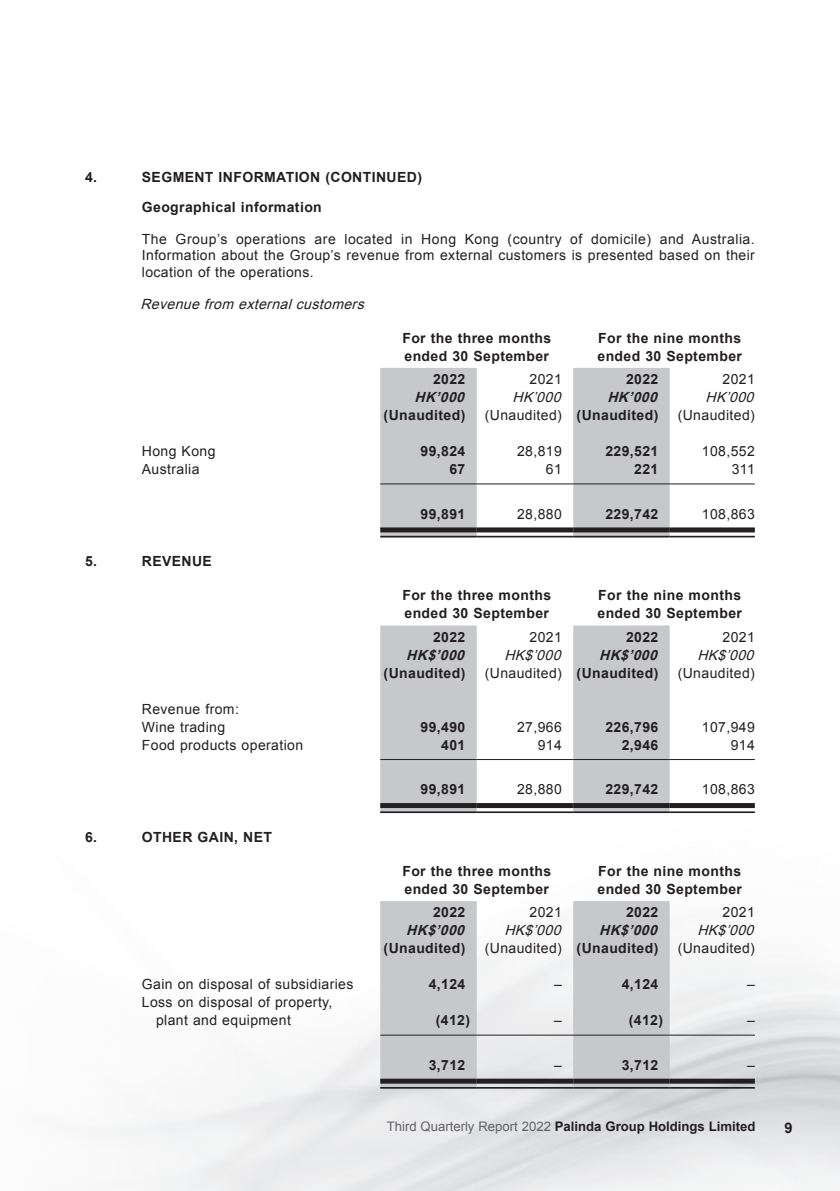
<style>
.page{position:relative;width:840px;height:1191px;background:#fff}
.page>*{position:absolute;margin:0;border:0;box-sizing:border-box;transform-origin:0 0}
.t1{font:700 14.6px "Arial";color:#231f20}
.Notes{font:14px/16px "Arial";letter-spacing:.03em;color:#231f20;text-align:justify}
.Notes-2{font:700 14px "Arial";letter-spacing:.03em;color:#231f20}
.Notes_HD1{font:700 14px "Arial";letter-spacing:.03em;color:#231f20}
.Notes-3{font:italic 700 14px "Arial";color:#231f20}
.Notes-4{font:italic 14px "Arial";color:#231f20}
.Notes_HD3{font:italic 14px "Arial";color:#231f20}
.Notes_HD2{font:700 14px "Arial";letter-spacing:.03em;color:#231f20}
.t2{font:700 13.2px "Arial";color:#231f20}
.s1{font-weight:400;color:#636366}
</style>
<div class="page">
<img style="left:94px;top:687px;width:745px;height:504px">
<svg style="left:380px;top:368px;width:289px;height:168px;fill:#c7c8ca"></svg>
<hr style="left:380px;top:483px;width:96px;height:1px;background:#231f20">
<hr style="left:476px;top:483px;width:97px;height:1px;background:#231f20">
<hr style="left:573px;top:483px;width:96px;height:1px;background:#231f20">
<hr style="left:669px;top:483px;width:85px;height:1px;background:#231f20">
<div style="left:380px;top:527px;width:96px;height:5px;background:#231f20"></div>
<hr style="left:380px;top:536px;width:96px;height:1px;background:#231f20">
<div style="left:476px;top:527px;width:97px;height:5px;background:#231f20"></div>
<hr style="left:476px;top:536px;width:97px;height:1px;background:#231f20">
<div style="left:573px;top:527px;width:96px;height:5px;background:#231f20"></div>
<hr style="left:573px;top:536px;width:96px;height:1px;background:#231f20">
<div style="left:669px;top:527px;width:85px;height:5px;background:#231f20"></div>
<hr style="left:669px;top:536px;width:85px;height:1px;background:#231f20">
<svg style="left:380px;top:625px;width:289px;height:186px;fill:#c7c8ca"></svg>
<hr style="left:380px;top:759px;width:96px;height:1px;background:#231f20">
<hr style="left:476px;top:759px;width:97px;height:1px;background:#231f20">
<hr style="left:573px;top:759px;width:96px;height:1px;background:#231f20">
<hr style="left:669px;top:759px;width:85px;height:1px;background:#231f20">
<div style="left:380px;top:803px;width:96px;height:5px;background:#231f20"></div>
<hr style="left:380px;top:811px;width:96px;height:2px;background:#231f20">
<div style="left:476px;top:803px;width:97px;height:5px;background:#231f20"></div>
<hr style="left:476px;top:811px;width:97px;height:2px;background:#231f20">
<div style="left:573px;top:803px;width:96px;height:5px;background:#231f20"></div>
<hr style="left:573px;top:811px;width:96px;height:2px;background:#231f20">
<div style="left:669px;top:803px;width:85px;height:5px;background:#231f20"></div>
<hr style="left:669px;top:811px;width:85px;height:2px;background:#231f20">
<svg style="left:380px;top:901px;width:289px;height:186px;fill:#c7c8ca"></svg>
<hr style="left:380px;top:1034px;width:96px;height:1px;background:#231f20">
<hr style="left:476px;top:1034px;width:97px;height:1px;background:#231f20">
<hr style="left:573px;top:1034px;width:96px;height:1px;background:#231f20">
<hr style="left:669px;top:1034px;width:85px;height:1px;background:#231f20">
<div style="left:380px;top:1078px;width:96px;height:5px;background:#231f20"></div>
<hr style="left:380px;top:1087px;width:96px;height:1px;background:#231f20">
<div style="left:476px;top:1078px;width:97px;height:5px;background:#231f20"></div>
<hr style="left:476px;top:1087px;width:97px;height:1px;background:#231f20">
<div style="left:573px;top:1078px;width:96px;height:5px;background:#231f20"></div>
<hr style="left:573px;top:1087px;width:96px;height:1px;background:#231f20">
<div style="left:669px;top:1078px;width:85px;height:5px;background:#231f20"></div>
<hr style="left:669px;top:1087px;width:85px;height:1px;background:#231f20">
<p class="Notes_HD1" style="left:85px;top:168px;width:14px">4.</p>
<p class="Notes_HD1" style="left:142px;top:168px;width:281px">SEGMENT INFORMATION (CONTINUED)</p>
<p class="Notes_HD2" style="left:142px;top:198px;width:181px">Geographical information</p>
<p class="Notes" style="left:142px;top:232px;width:614px">The Group’s operations are located in Hong Kong (country of domicile) and Australia.<br>Information about the Group’s revenue from external customers is presented based on their location of the operations.</p>
<p class="Notes_HD3" style="left:140px;top:294px;width:229px">Revenuefrom externalcustomers</p>
<p class="Notes-2" style="left:402px;top:328px;width:150px">For the three months</p>
<p class="Notes-2" style="left:404px;top:346px;width:146px">ended 30 September</p>
<p class="Notes-2" style="left:598px;top:328px;width:144px">For the nine months</p>
<p class="Notes-2" style="left:597px;top:346px;width:146px">ended 30 September</p>
<p class="Notes-2" style="left:433px;top:370px;width:34px">2022</p>
<p class="Notes" style="left:529px;top:371px;width:34px">2021</p>
<p class="Notes-2" style="left:625px;top:370px;width:34px">2022</p>
<p class="Notes" style="left:722px;top:371px;width:34px">2021</p>
<p class="Notes-3" style="left:414px;top:388px;width:56px">HK’000</p>
<p class="Notes-4" style="left:512px;top:388px;width:54px">HK’000</p>
<p class="Notes-3" style="left:607px;top:388px;width:56px">HK’000</p>
<p class="Notes-4" style="left:705px;top:388px;width:54px">HK’000</p>
<p class="Notes-2" style="left:383px;top:406px;width:83px">(Unaudited)</p>
<p class="Notes" style="left:484px;top:407px;width:79px">(Unaudited)</p>
<p class="Notes-2" style="left:576px;top:406px;width:83px">(Unaudited)</p>
<p class="Notes" style="left:677px;top:407px;width:79px">(Unaudited)</p>
<p class="Notes" style="left:142px;top:443px;width:75px">Hong Kong</p>
<p class="Notes-2" style="left:420px;top:442px;width:46px">99,824</p>
<p class="Notes" style="left:516px;top:443px;width:46px">28,819</p>
<p class="Notes-2" style="left:605px;top:442px;width:54px">229,521</p>
<p class="Notes" style="left:701px;top:443px;width:54px">108,552</p>
<p class="Notes" style="left:142px;top:461px;width:59px">Australia</p>
<p class="Notes-2" style="left:449px;top:460px;width:17px">67</p>
<p class="Notes" style="left:545px;top:461px;width:17px">61</p>
<p class="Notes-2" style="left:634px;top:460px;width:26px">221</p>
<p class="Notes" style="left:731px;top:461px;width:25px">311</p>
<p class="Notes-2" style="left:420px;top:504px;width:46px">99,891</p>
<p class="Notes" style="left:516px;top:506px;width:46px">28,880</p>
<p class="Notes-2" style="left:605px;top:504px;width:54px">229,742</p>
<p class="Notes" style="left:701px;top:506px;width:54px">108,863</p>
<p class="Notes_HD1" style="left:85px;top:552px;width:14px">5.</p>
<p class="Notes_HD1" style="left:142px;top:552px;width:72px">REVENUE</p>
<p class="Notes-2" style="left:402px;top:586px;width:150px">For the three months</p>
<p class="Notes-2" style="left:404px;top:604px;width:146px">ended 30 September</p>
<p class="Notes-2" style="left:598px;top:586px;width:144px">For the nine months</p>
<p class="Notes-2" style="left:597px;top:604px;width:146px">ended 30 September</p>
<p class="Notes-2" style="left:433px;top:627px;width:34px">2022</p>
<p class="Notes" style="left:529px;top:629px;width:34px">2021</p>
<p class="Notes-2" style="left:625px;top:627px;width:34px">2022</p>
<p class="Notes" style="left:722px;top:629px;width:34px">2021</p>
<p class="Notes-3" style="left:406px;top:645px;width:64px">HK$’000</p>
<p class="Notes-4" style="left:504px;top:645px;width:63px">HK$’000</p>
<p class="Notes-3" style="left:599px;top:645px;width:64px">HK$’000</p>
<p class="Notes-4" style="left:697px;top:645px;width:63px">HK$’000</p>
<p class="Notes-2" style="left:383px;top:663px;width:83px">(Unaudited)</p>
<p class="Notes" style="left:484px;top:665px;width:79px">(Unaudited)</p>
<p class="Notes-2" style="left:576px;top:663px;width:83px">(Unaudited)</p>
<p class="Notes" style="left:677px;top:665px;width:79px">(Unaudited)</p>
<p class="Notes" style="left:142px;top:701px;width:98px">Revenue from:</p>
<p class="Notes" style="left:142px;top:719px;width:85px">Wine trading</p>
<p class="Notes-2" style="left:420px;top:717px;width:46px">99,490</p>
<p class="Notes" style="left:516px;top:719px;width:46px">27,966</p>
<p class="Notes-2" style="left:605px;top:717px;width:54px">226,796</p>
<p class="Notes" style="left:701px;top:719px;width:54px">107,949</p>
<p class="Notes" style="left:142px;top:737px;width:163px">Food products operation</p>
<p class="Notes-2" style="left:441px;top:735px;width:26px">401</p>
<p class="Notes" style="left:537px;top:737px;width:26px">914</p>
<p class="Notes-2" style="left:621px;top:735px;width:38px">2,946</p>
<p class="Notes" style="left:730px;top:737px;width:26px">914</p>
<p class="Notes-2" style="left:420px;top:780px;width:46px">99,891</p>
<p class="Notes" style="left:516px;top:781px;width:46px">28,880</p>
<p class="Notes-2" style="left:605px;top:780px;width:54px">229,742</p>
<p class="Notes" style="left:701px;top:781px;width:54px">108,863</p>
<p class="Notes_HD1" style="left:85px;top:827px;width:14px">6.</p>
<p class="Notes_HD1" style="left:142px;top:827px;width:131px">OTHER GAIN, NET</p>
<p class="Notes-2" style="left:402px;top:861px;width:150px">For the three months</p>
<p class="Notes-2" style="left:404px;top:879px;width:146px">ended 30 September</p>
<p class="Notes-2" style="left:598px;top:861px;width:144px">For the nine months</p>
<p class="Notes-2" style="left:597px;top:879px;width:146px">ended 30 September</p>
<p class="Notes-2" style="left:433px;top:903px;width:34px">2022</p>
<p class="Notes" style="left:529px;top:904px;width:34px">2021</p>
<p class="Notes-2" style="left:625px;top:903px;width:34px">2022</p>
<p class="Notes" style="left:722px;top:904px;width:34px">2021</p>
<p class="Notes-3" style="left:406px;top:921px;width:64px">HK$’000</p>
<p class="Notes-4" style="left:504px;top:921px;width:63px">HK$’000</p>
<p class="Notes-3" style="left:599px;top:921px;width:64px">HK$’000</p>
<p class="Notes-4" style="left:697px;top:921px;width:63px">HK$’000</p>
<p class="Notes-2" style="left:383px;top:939px;width:83px">(Unaudited)</p>
<p class="Notes" style="left:484px;top:940px;width:79px">(Unaudited)</p>
<p class="Notes-2" style="left:576px;top:939px;width:83px">(Unaudited)</p>
<p class="Notes" style="left:677px;top:940px;width:79px">(Unaudited)</p>
<p class="Notes" style="left:142px;top:976px;width:213px">Gain on disposal of subsidiaries</p>
<p class="Notes-2" style="left:428px;top:975px;width:38px">4,124</p>
<p class="Notes" style="left:553px;top:976px;width:9px">–</p>
<p class="Notes-2" style="left:621px;top:975px;width:38px">4,124</p>
<p class="Notes" style="left:746px;top:976px;width:9px">–</p>
<p class="Notes" style="left:156px;top:993px;width:178px;line-height:18px;text-indent:-14px">Loss on disposal of property, plant and equipment</p>
<p class="Notes-2" style="left:435px;top:1011px;width:36px">(412)</p>
<p class="Notes" style="left:553px;top:1012px;width:9px">–</p>
<p class="Notes-2" style="left:628px;top:1011px;width:36px">(412)</p>
<p class="Notes" style="left:746px;top:1012px;width:9px">–</p>
<p class="Notes-2" style="left:428px;top:1055px;width:38px">3,712</p>
<p class="Notes" style="left:553px;top:1057px;width:9px">–</p>
<p class="Notes-2" style="left:621px;top:1055px;width:38px">3,712</p>
<p class="Notes" style="left:746px;top:1057px;width:9px">–</p>
<p class="t2" style="left:386px;top:1118px;width:370px"><span class="s1">Third Quarterly Report 2022</span> Palinda Group Holdings Limited</p>
<p class="t1" style="left:784px;top:1117px;width:10px">9</p>
</div>
